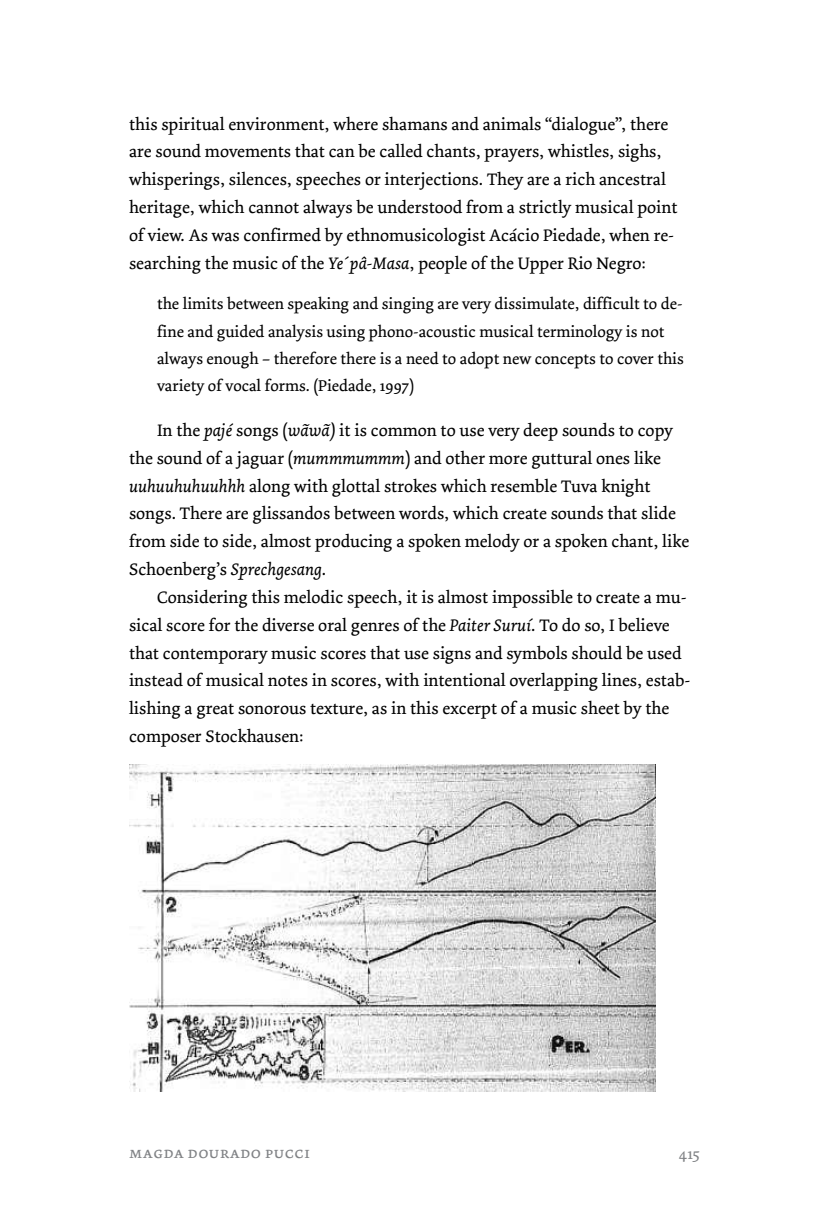
<style>
.page{position:relative;width:819px;height:1216px;background:#fff}
.page>*{position:absolute;margin:0;border:0;box-sizing:border-box;transform-origin:0 0}
.t1{font:17.5px/27.8px "Dolly";color:#000}
.t2{font:16.28px/27.1px "Dolly";color:#000}
.t3{font:16.28px "Dolly SC";letter-spacing:.015em;color:#808285}
.t4{font:16.28px "Dolly";color:#808285}
.s1{font-style:italic}
</style>
<div class="page">
<img style="left:129px;top:764px;width:526px;height:327px">
<p class="t1" style="left:129px;top:110px;width:550px">this spiritual environment, where shamans and animals “dialogue”, there are sound movements that can be called chants, prayers, whistles, sighs, whisperings, silences, speeches or interjections. They are a rich ancestral heritage, which cannot always be understood from a strictly musical point of view. As was confirmed by ethnomusicologist Acácio Piedade, when re&shy;searching the music of the <span class="s1">Ye´pâ-Masa</span>, people of the Upper Rio Negro:</p>
<p class="t2" style="left:157px;top:291px;width:528px">the limits between speaking and singing are very dissimulate, difficult to de&shy;fine and guided analysis using phono-acoustic musical terminology is not always enough – therefore there is a need to adopt new concepts to cover this variety of vocal forms. (Piedade, 1997)</p>
<p class="t1" style="left:129px;top:416px;width:561px;text-indent:28px">In the <span class="s1">pajé</span> songs (<span class="s1">wãwã)</span> it is common to use very deep sounds to copy the sound of a jaguar (<span class="s1">mummmummm</span>) and other more guttural ones like <span class="s1">uuhuuhuhuuhhh</span> along with glottal strokes which resemble Tuva knight songs. There are glissandos between words, which create sounds that slide from side to side, almost producing a spoken melody or a spoken chant, like Schoenberg’s <span class="s1">Sprechgesang</span>.</p>
<p class="t1" style="left:129px;top:583px;width:563px;text-indent:28px">Considering this melodic speech, it is almost impossible to create a mu&shy;sical score for the diverse oral genres of the <span class="s1">Paiter Suruí</span>. To do so, I believe that contemporary music scores that use signs and symbols should be used instead of musical notes in scores, with intentional overlapping lines, estab&shy;lishing a great sonorous texture, as in this excerpt of a music sheet by the composer Stockhausen:</p>
<p class="t3" style="left:129px;top:1143px;width:183px">magda dourado pucci</p>
<p class="t4" style="left:679px;top:1144px;width:22px">415</p>
</div>
